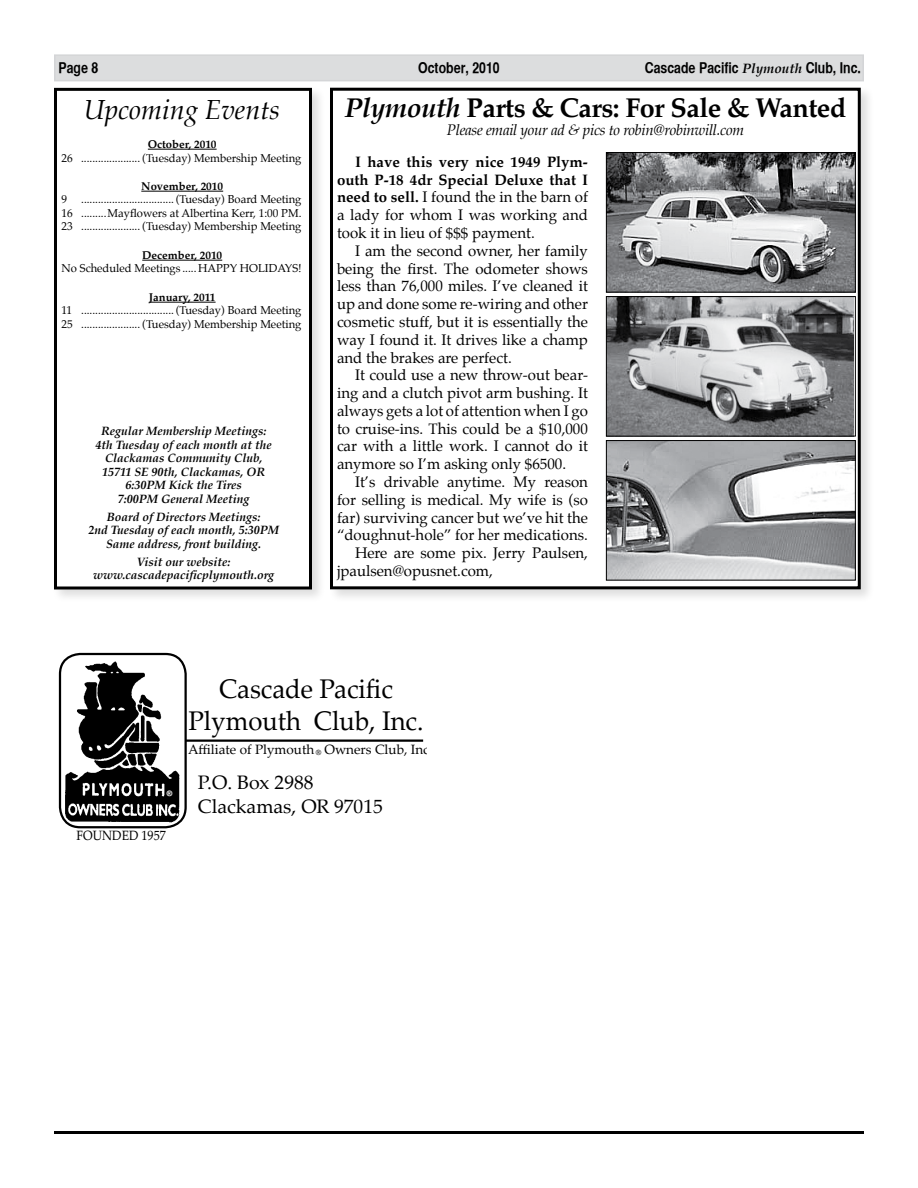
<style>
.page{position:relative;width:918px;height:1188px;background:#fff}
.page>*{position:absolute;margin:0;border:0;box-sizing:border-box;transform-origin:0 0}
.t1{font:700 27px "Palatino";letter-spacing:-.02em;color:#000}
.t2{font:27px/32.4px "Palatino Linotype";color:#000;text-align:center;scale:.95 1}
.t3{font:italic 27px "Palatino";color:#000}
.t4{font:19.5px/23.4px "Palatino Linotype";color:#000}
.t5{font:15px/17.9px "Palatino";color:#000;text-align:justify}
.t6{font:15px "Helvetica CY Bold";color:#000}
.t7{font:italic 15px "Palatino";letter-spacing:-.02em;color:#000}
.t8{font:13.5px "Palatino Linotype";color:#000}
.t9{font:13.5px "Palatino Linotype";color:#000;scale:.9 1}
.t10{font:italic 700 12px/13.5px "Palatino";color:#000;text-align:center}
.t11{font:11.25px/13.5px "Palatino";color:#000;text-align:justify}
.t12{font:700 11.25px "Palatino";color:#000}
.t13{font:700 7.5px "Palatino Linotype";color:#000}
.t14{font:700 7.5px "Helvetica";color:#fff}
.s1{font-family:"Palatino";font-weight:700;font-style:italic;font-size:13.5px}
.s2{font-style:italic}
.s3{font-weight:700}
</style>
<div class="page">
<div style="left:52px;top:86px;width:274px;height:518px;background:#000;opacity:.13"></div>
<div style="left:56px;top:89px;width:254px;height:499px;background:#fff"></div>
<div style="left:54px;top:88px;width:258px;height:502px;border:3px solid #000"></div>
<div style="left:328px;top:85px;width:547px;height:518px;background:#000;opacity:.13"></div>
<div style="left:332px;top:89px;width:527px;height:499px;background:#fff"></div>
<div style="left:330px;top:88px;width:531px;height:501px;border:3px solid #000"></div>
<div style="left:54px;top:54px;width:810px;height:27px;background:#dcddde"></div>
<hr style="left:54px;top:1131px;width:810px;height:3px;background:#000">
<hr style="left:185px;top:740px;width:238px;height:2px;background:#000">
<img style="left:62px;top:660px;width:121px;height:165px">
<div style="left:59px;top:653px;width:128px;height:175px;border:2px solid #000;border-radius:20px"></div>
<div style="left:166px;top:786px;width:11px;height:15px;background:#000;border-radius:50%"></div>
<div style="left:165px;top:785px;width:13px;height:17px;border:2px solid #000;border-radius:50%"></div>
<hr style="left:148px;top:149px;width:69px;height:1px;background:#000">
<hr style="left:141px;top:191px;width:82px;height:1px;background:#000">
<hr style="left:142px;top:260px;width:80px;height:1px;background:#000">
<hr style="left:149px;top:302px;width:67px;height:1px;background:#000">
<img style="left:608px;top:154px;width:246px;height:136px">
<div style="left:606px;top:152px;width:250px;height:140px;border:1px solid #000"></div>
<img style="left:608px;top:298px;width:245px;height:136px">
<div style="left:606px;top:296px;width:250px;height:140px;border:1px solid #000"></div>
<img style="left:608px;top:442px;width:246px;height:136px">
<div style="left:606px;top:440px;width:250px;height:140px;border:1px solid #000"></div>
<p class="t6" style="left:58px;top:59px;width:41px">Page 8</p>
<p class="t6" style="left:418px;top:59px;width:83px">October, 2010</p>
<p class="t6" style="left:645px;top:59px;width:218px">Cascade Pacific <span class="s1">Plymouth</span> Club, Inc.</p>
<h1 class="t3" style="left:84px;top:88px;width:198px">Upcoming Events</h1>
<p class="t12" style="left:148px;top:135px;width:70px">October, 2010</p>
<p class="t11" style="left:61px;top:151px;width:242px">26 ..................... (Tuesday) Membership Meeting</p>
<p class="t12" style="left:141px;top:177px;width:83px">November, 2010</p>
<p class="t11" style="left:62px;top:193px;width:7px">9</p>
<p class="t11" style="left:62px;top:193px;width:242px;text-indent:20px">................................. (Tuesday) Board Meeting 16 .........Mayflowers at Albertina Kerr, 1:00 PM.<br>23 ..................... (Tuesday) Membership Meeting</p>
<p class="t12" style="left:142px;top:246px;width:81px">December, 2010</p>
<p class="t11" style="left:62px;top:262px;width:241px">No Scheduled Meetings ..... HAPPY HOLIDAYS!</p>
<p class="t12" style="left:149px;top:288px;width:68px">January, 2011</p>
<p class="t11" style="left:62px;top:304px;width:242px">11 ................................. (Tuesday) Board Meeting<br>25 ..................... (Tuesday) Membership Meeting</p>
<p class="t10" style="left:96px;top:424px;width:178px">Regular Membership Meetings:<br>4th Tuesday of each month at the<br>Clackamas Community Club,<br>15711 SE 90th, Clackamas, OR<br>6:30PM Kick the Tires<br>7:00PM General Meeting</p>
<p class="t10" style="left:88px;top:510px;width:192px">Board of Directors Meetings:<br>2nd Tuesday of each month, 5:30PM<br>Same address, front building.</p>
<p class="t10" style="left:93px;top:555px;width:183px">Visit our website: www.cascadepacificplymouth.org</p>
<h1 class="t1" style="left:345px;top:84px;width:503px"><span class="s2">Plymouth</span> Parts &amp; Cars: For Sale &amp; Wanted</h1>
<p class="t7" style="left:447px;top:118px;width:299px">Please email your ad &amp; pics to robin@robinwill.com</p>
<p class="t5" style="left:337px;top:153px;width:253px;text-indent:18px"><span class="s3">I have this very nice 1949 Plym&shy;outh P-18 4dr Special Deluxe that I need to sell.</span> I found the in the barn of a lady for whom I was working and took it in lieu of $$$ payment.</p>
<p class="t5" style="left:337px;top:242px;width:253px;text-indent:18px">I am the second owner, her family being the first. The odometer shows less than 76,000 miles. I’ve cleaned it up and done some re-wiring and other cosmetic stuff, but it is essentially the way I found it. It drives like a champ and the brakes are perfect.</p>
<p class="t5" style="left:337px;top:366px;width:253px;text-indent:18px">It could use a new throw-out bear&shy;ing and a clutch pivot arm bushing. It always gets a lot of attention when I go to cruise-ins. This could be a $10,000 car with a little work. I cannot do it anymore so I’m asking only $6500.</p>
<p class="t5" style="left:355px;top:473px;width:234px">It’s drivable anytime. My reason</p>
<p class="t5" style="left:337px;top:491px;width:253px">for selling is medical. My wife is (so</p>
<p class="t5" style="left:337px;top:509px;width:252px">far) surviving cancer but we’ve hit the</p>
<p class="t5" style="left:337px;top:526px;width:253px">“doughnut-hole” for her medications.</p>
<p class="t5" style="left:355px;top:544px;width:235px">Here are some pix. Jerry Paulsen,</p>
<p class="t5" style="left:337px;top:562px;width:157px">jpaulsen@opusnet.com,</p>
<p class="t14" style="left:167px;top:788px;width:7px">®</p>
<p class="t9" style="left:76px;top:826px;width:101px">FOUNDED 1957</p>
<h1 class="t2" style="left:188px;top:671px;width:249px">Cascade Pacific<br>Plymouth Club, Inc.</h1>
<p class="t8" style="left:188px;top:739px;width:246px">Affiliate of Plymouth Owners Club, Inc.</p>
<h2 class="t4" style="left:198px;top:770px;width:187px">P.O. Box 2988<br>Clackamas, OR 97015</h2>
<p class="t13" style="left:316px;top:748px;width:7px">®</p>
</div>
